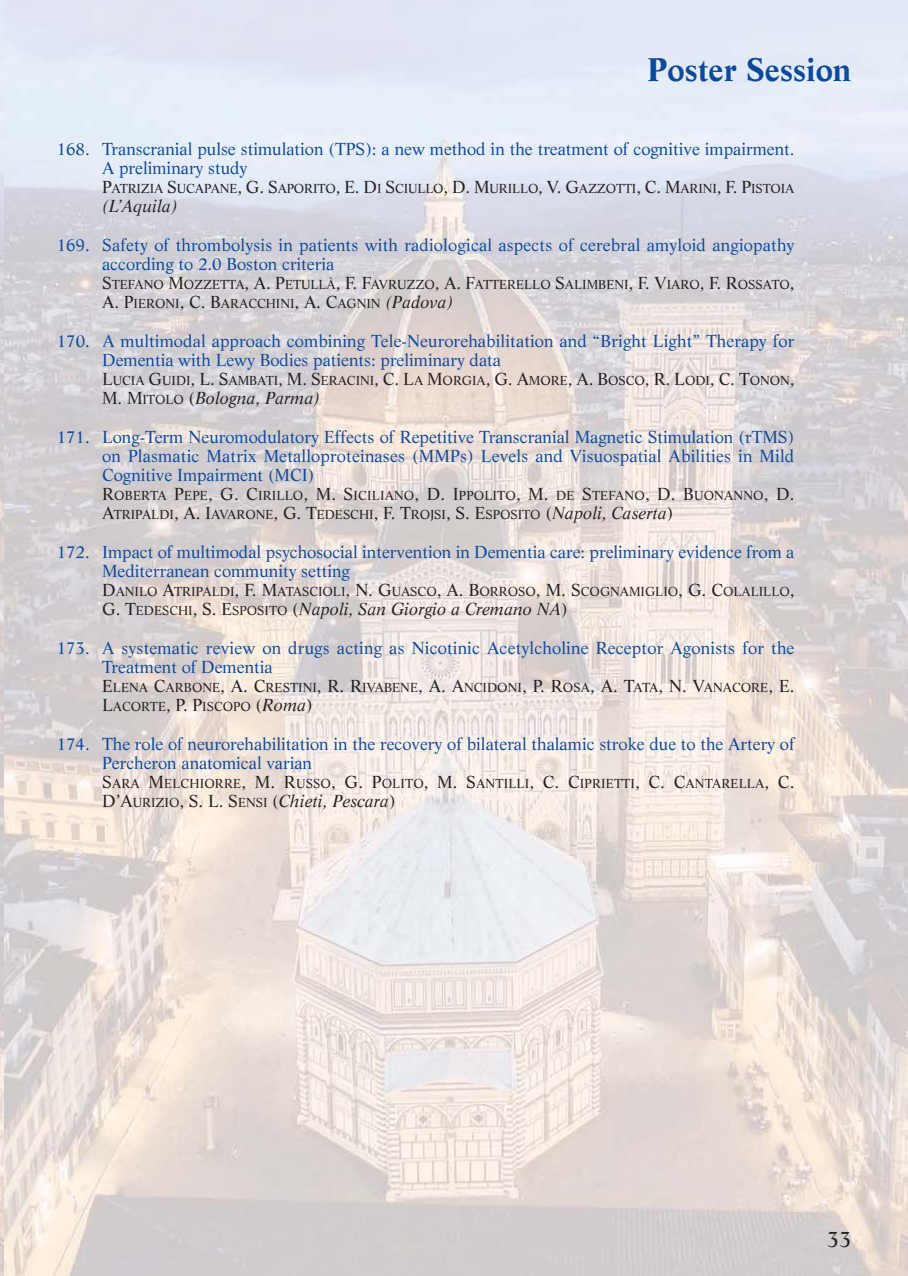
<style>
.page{position:relative;width:908px;height:1276px;background:#fff}
.page>*{position:absolute;margin:0;border:0;box-sizing:border-box;transform-origin:0 0}
.t1{font:700 32px "Life";color:#0c499c}
.t2{font:22px "Life";color:#231f20}
.t3{font:17px/19px "Life";color:#0c499c}
.t4{font:italic 17px "Life";color:#231f20}
.t5{font:12.8px/19px "Life";color:#231f20}
.s1{font-size:17px}
.s2{font-style:italic;font-size:17px}
.s3{font-style:normal}
.s4{font-style:normal;font-size:12.8px}
</style>
<div class="page">
<img style="left:3px;top:0;width:904px;height:1276px">
<img style="left:0;top:0;width:3px;height:1276px">
<h1 class="t1" style="left:647px;top:57px;width:205px">Poster Session</h1>
<p class="t3" style="left:102px;top:141px;width:693px;text-indent:-45px">168. Transcranial pulse stimulation (TPS): a new method in the treatment of cognitive impairment.<br>A preliminary study</p>
<p class="t5" style="left:102px;top:180px;width:693px"><span class="s1">P</span>ATRIZIA <span class="s1">S</span>UCAPANE<span class="s1">, G. S</span>APORITO<span class="s1">, E. D</span>I <span class="s1">S</span>CIULLO<span class="s1">, D. M</span>URILLO<span class="s1">, V. G</span>AZZOTTI<span class="s1">, C. M</span>ARINI<span class="s1">, F. P</span>ISTOIA</p>
<p class="t4" style="left:102px;top:199px;width:77px">(L’Aquila)</p>
<p class="t3" style="left:102px;top:237px;width:693px;text-indent:-45px">169. Safety of thrombolysis in patients with radiological aspects of cerebral amyloid angiopathy according to 2.0 Boston criteria</p>
<p class="t5" style="left:102px;top:276px;width:693px"><span class="s1">S</span>TEFANO <span class="s1">M</span>OZZETTA<span class="s1">, A. P</span>ETULLÀ<span class="s1">, F. F</span>AVRUZZO<span class="s1">, A. F</span>ATTERELLO <span class="s1">S</span>ALIMBENI<span class="s1">, F. V</span>IARO<span class="s1">, F. R</span>OSSATO<span class="s1">,<br>A. P</span>IERONI<span class="s1">, C. B</span>ARACCHINI<span class="s1">, A. C</span>AGNIN <span class="s2">(Padova)</span></p>
<p class="t3" style="left:102px;top:333px;width:693px;text-indent:-45px">170. A multimodal approach combining Tele-Neurorehabilitation and “Bright Light” Therapy for<br>Dementia with Lewy Bodies patients: preliminary data</p>
<p class="t5" style="left:102px;top:372px;width:693px"><span class="s1">L</span>UCIA <span class="s1">G</span>UIDI<span class="s1">, L. S</span>AMBATI<span class="s1">, M. S</span>ERACINI<span class="s1">, C. L</span>A <span class="s1">M</span>ORGIA<span class="s1">, G. A</span>MORE<span class="s1">, A. B</span>OSCO<span class="s1">, R. L</span>ODI<span class="s1">, C. T</span>ONON<span class="s1">,</span></p>
<p class="t4" style="left:102px;top:391px;width:219px"><span class="s3">M. M</span><span class="s4">ITOLO</span> <span class="s3">(</span>Bologna, Parma)</p>
<p class="t3" style="left:102px;top:429px;width:693px;text-align:justify;text-indent:-45px">171. Long-Term Neuromodulatory Effects of Repetitive Transcranial Magnetic Stimulation (rTMS) on Plasmatic Matrix Metalloproteinases (MMPs) Levels and Visuospatial Abilities in Mild Cognitive Impairment (MCI)</p>
<p class="t5" style="left:102px;top:487px;width:693px"><span class="s1">R</span>OBERTA <span class="s1">P</span>EPE<span class="s1">, G. C</span>IRILLO<span class="s1">, M. S</span>ICILIANO<span class="s1">, D. I</span>PPOLITO<span class="s1">, M.</span> DE <span class="s1">S</span>TEFANO<span class="s1">, D. B</span>UONANNO<span class="s1">, D.<br>A</span>TRIPALDI<span class="s1">, A. I</span>AVARONE<span class="s1">, G. T</span>EDESCHI<span class="s1">, F. T</span>ROJSI<span class="s1">, S. E</span>SPOSITO <span class="s1">(</span><span class="s2">Napoli, Caserta</span><span class="s1">)</span></p>
<p class="t3" style="left:102px;top:544px;width:693px;text-indent:-45px">172. Impact of multimodal psychosocial intervention in Dementia care: preliminary evidence from a<br>Mediterranean community setting</p>
<p class="t5" style="left:102px;top:583px;width:693px"><span class="s1">D</span>ANILO <span class="s1">A</span>TRIPALDI<span class="s1">, F. M</span>ATASCIOLI<span class="s1">, N. G</span>UASCO<span class="s1">, A. B</span>ORROSO<span class="s1">, M. S</span>COGNAMIGLIO<span class="s1">, G. C</span>OLALILLO<span class="s1">,</span></p>
<p class="t4" style="left:102px;top:602px;width:467px"><span class="s3">G. T</span><span class="s4">EDESCHI</span><span class="s3">, S. E</span><span class="s4">SPOSITO</span> <span class="s3">(</span>Napoli, San Giorgio a Cremano NA<span class="s3">)</span></p>
<p class="t3" style="left:102px;top:640px;width:693px;text-indent:-45px">173. A systematic review on drugs acting as Nicotinic Acetylcholine Receptor Agonists for the<br>Treatment of Dementia</p>
<p class="t5" style="left:102px;top:679px;width:693px"><span class="s1">E</span>LENA <span class="s1">C</span>ARBONE<span class="s1">, A. C</span>RESTINI<span class="s1">, R. R</span>IVABENE<span class="s1">, A. A</span>NCIDONI<span class="s1">, P. R</span>OSA<span class="s1">, A. T</span>ATA<span class="s1">, N. V</span>ANACORE<span class="s1">, E.<br>L</span>ACORTE<span class="s1">, P. P</span>ISCOPO <span class="s1">(</span><span class="s2">Roma</span><span class="s1">)</span></p>
<p class="t3" style="left:102px;top:736px;width:693px;text-indent:-45px">174. The role of neurorehabilitation in the recovery of bilateral thalamic stroke due to the Artery of<br>Percheron anatomical varian</p>
<p class="t5" style="left:102px;top:775px;width:693px"><span class="s1">S</span>ARA <span class="s1">M</span>ELCHIORRE<span class="s1">, M. R</span>USSO<span class="s1">, G. P</span>OLITO<span class="s1">, M. S</span>ANTILLI<span class="s1">, C. C</span>IPRIETTI<span class="s1">, C. C</span>ANTARELLA<span class="s1">, C.</span></p>
<p class="t4" style="left:102px;top:794px;width:295px"><span class="s3">D’A</span><span class="s4">URIZIO</span><span class="s3">, S. L. S</span><span class="s4">ENSI</span> <span class="s3">(</span>Chieti, Pescara<span class="s3">)</span></p>
<p class="t2" style="left:826px;top:1230px;width:26px">33</p>
</div>
